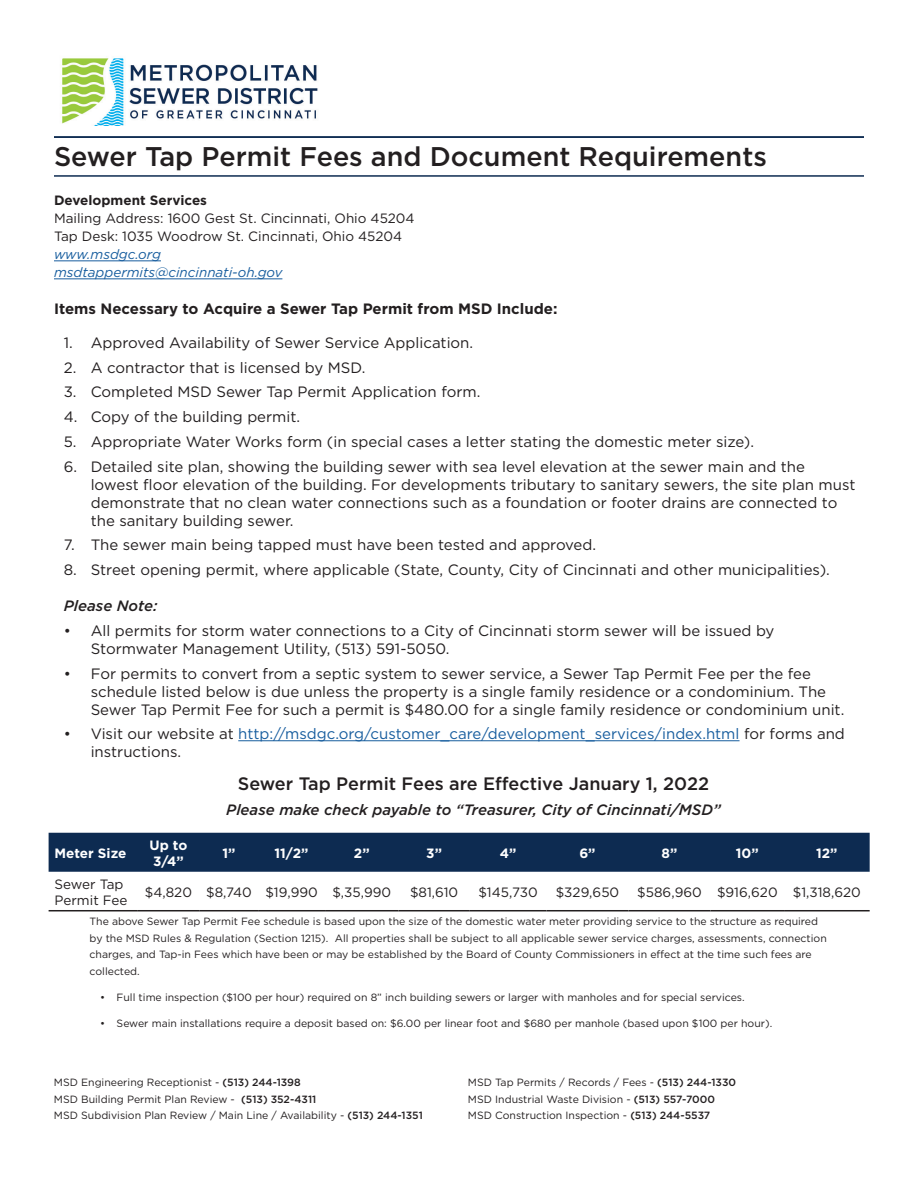
<style>
.page{position:relative;width:918px;height:1188px;background:#fff}
.page>*{position:absolute;margin:0;border:0;box-sizing:border-box;transform-origin:0 0}
.t1{font:500 27px "Gotham";color:#231f20}
.t2{font:500 18px "Gotham";color:#231f20}
.t3{font:15px/18px "Gotham";color:#231f20}
.t4{font:15px/18px "Gotham";color:#175d9e}
.t5{font:italic 500 15px "Gotham";color:#231f20}
.t6{font:700 15px "Gotham";color:#231f20}
.t7{font:13.5px/18px "Gotham";color:#231f20}
.t8{font:italic 13.5px/18px "Gotham";color:#175d9e}
.t9{font:700 13.5px/16.2px "Gotham";color:#fff}
.t10{font:700 13.5px "Gotham";color:#231f20}
.t11{font:10.5px/16.5px "Gotham";color:#231f20}
.s1{color:#231f20}
.s2{font-weight:500}
</style>
<div class="page">
<hr style="left:54px;top:175px;width:810px;height:2px;background:#0d2b51">
<img style="left:62px;top:58px;width:256px;height:67px">
<hr style="left:54px;top:261px;width:107px;height:1px;background:#175d9e">
<hr style="left:54px;top:279px;width:228px;height:1px;background:#175d9e">
<hr style="left:54px;top:136px;width:810px;height:2px;background:#0d2b51">
<hr style="left:238px;top:740px;width:502px;height:1px;background:#175d9e">
<div style="left:49px;top:833px;width:821px;height:39px;background:#0d2b51"></div>
<hr style="left:49px;top:910px;width:88px;height:1px;background:#231f20">
<hr style="left:137px;top:910px;width:63px;height:1px;background:#231f20">
<hr style="left:200px;top:910px;width:58px;height:1px;background:#231f20">
<hr style="left:258px;top:910px;width:67px;height:1px;background:#231f20">
<hr style="left:325px;top:910px;width:74px;height:1px;background:#231f20">
<hr style="left:399px;top:910px;width:71px;height:1px;background:#231f20">
<hr style="left:470px;top:910px;width:76px;height:1px;background:#231f20">
<hr style="left:546px;top:910px;width:83px;height:1px;background:#231f20">
<hr style="left:628px;top:910px;width:83px;height:1px;background:#231f20">
<hr style="left:711px;top:910px;width:73px;height:1px;background:#231f20">
<hr style="left:784px;top:910px;width:86px;height:1px;background:#231f20">
<h1 class="t1" style="left:54px;top:139px;width:714px">Sewer Tap Permit Fees and Document Requirements</h1>
<p class="t10" style="left:54px;top:192px;width:155px">Development Services</p>
<p class="t7" style="left:54px;top:209px;width:362px">Mailing Address: 1600 Gest St. Cincinnati, Ohio 45204<br>Tap Desk: 1035 Woodrow St. Cincinnati, Ohio 45204</p>
<p class="t8" style="left:54px;top:245px;width:230px">www.msdgc.org msdtappermits@cincinnati-oh.gov</p>
<p class="t6" style="left:54px;top:299px;width:505px">Items Necessary to Acquire a Sewer Tap Permit from MSD Include:</p>
<p class="t3" style="left:64px;top:333px;width:411px">1. Approved Availability of Sewer Service Application.</p>
<p class="t3" style="left:64px;top:358px;width:303px">2. A contractor that is licensed by MSD.</p>
<p class="t3" style="left:64px;top:383px;width:418px">3. Completed MSD Sewer Tap Permit Application form.</p>
<p class="t3" style="left:64px;top:407px;width:238px">4. Copy of the building permit.</p>
<p class="t3" style="left:64px;top:432px;width:692px">5. Appropriate Water Works form (in special cases a letter stating the domestic meter size).</p>
<p class="t3" style="left:91px;top:457px;width:766px;text-indent:-27px">6. Detailed site plan, showing the building sewer with sea level elevation at the sewer main and the lowest floor elevation of the building. For developments tributary to sanitary sewers, the site plan must demonstrate that no clean water connections such as a foundation or footer drains are connected to the sanitary building sewer.</p>
<p class="t3" style="left:64px;top:536px;width:534px">7. The sewer main being tapped must have been tested and approved.</p>
<p class="t3" style="left:64px;top:560px;width:768px">8. Street opening permit, where applicable (State, County, City of Cincinnati and other municipalities).</p>
<p class="t5" style="left:64px;top:596px;width:95px">Please Note:</p>
<p class="t3" style="left:91px;top:621px;width:685px;text-indent:-27px">• All permits for storm water connections to a City of Cincinnati storm sewer will be issued by<br>Stormwater Management Utility, (513) 591-5050.</p>
<p class="t3" style="left:91px;top:664px;width:755px;text-indent:-27px">• For permits to convert from a septic system to sewer service, a Sewer Tap Permit Fee per the fee schedule listed below is due unless the property is a single family residence or a condominium. The<br>Sewer Tap Permit Fee for such a permit is $480.00 for a single family residence or condominium unit.</p>
<p class="t4" style="left:91px;top:725px;width:756px;text-indent:-27px"><span class="s1">• Visit our website at</span> http://msdgc.org/customer_care/development_services/index.html <span class="s1">for forms and instructions.</span></p>
<p class="t2" style="left:238px;top:772px;width:473px">Sewer Tap Permit Fees are Effective January 1, 2022</p>
<p class="t5" style="left:226px;top:800px;width:496px">Please make check payable to “Treasurer, City of Cincinnati/MSD”</p>
<p class="t9" style="left:55px;top:845px;width:73px">Meter Size</p>
<p class="t9" style="left:150px;top:837px;width:39px">Up to<br>3/4”</p>
<p class="t9" style="left:222px;top:845px;width:14px">1”</p>
<p class="t9" style="left:275px;top:845px;width:35px">11/2”</p>
<p class="t9" style="left:354px;top:845px;width:17px">2”</p>
<p class="t9" style="left:426px;top:845px;width:17px">3”</p>
<p class="t9" style="left:500px;top:845px;width:18px">4”</p>
<p class="t9" style="left:579px;top:845px;width:18px">6”</p>
<p class="t9" style="left:662px;top:845px;width:17px">8”</p>
<p class="t9" style="left:736px;top:845px;width:24px">10”</p>
<p class="t9" style="left:816px;top:845px;width:23px">12”</p>
<p class="t7" style="left:55px;top:875px;width:74px;line-height:16.2px">Sewer Tap<br>Permit Fee</p>
<p class="t7" style="left:145px;top:883px;width:248px">$4,820 $8,740 $19,990 $,35,990</p>
<p class="t7" style="left:410px;top:883px;width:50px">$81,610</p>
<p class="t7" style="left:478px;top:883px;width:61px">$145,730</p>
<p class="t7" style="left:556px;top:883px;width:65px">$329,650</p>
<p class="t7" style="left:637px;top:883px;width:225px">$586,960 $916,620 $1,318,620</p>
<p class="t11" style="left:90px;top:913px;width:739px">The above Sewer Tap Permit Fee schedule is based upon the size of the domestic water meter providing service to the structure as required by the MSD Rules &amp; Regulation (Section 1215). All properties shall be subject to all applicable sewer service charges, assessments, connection charges, and Tap-in Fees which have been or may be established by the Board of County Commissioners in effect at the time such fees are collected.</p>
<p class="t11" style="left:100px;top:989px;width:646px">• Full time inspection ($100 per hour) required on 8” inch building sewers or larger with manholes and for special services.</p>
<p class="t11" style="left:100px;top:1015px;width:674px">• Sewer main installations require a deposit based on: $6.00 per linear foot and $680 per manhole (based upon $100 per hour).</p>
<p class="t11" style="left:54px;top:1074px;width:370px">MSD Engineering Receptionist - <span class="s2">(513) 244-1398<br></span>MSD Building Permit Plan Review - <span class="s2">(513) 352-4311<br></span>MSD Subdivision Plan Review / Main Line / Availability - <span class="s2">(513) 244-1351</span></p>
<p class="t11" style="left:468px;top:1074px;width:270px">MSD Tap Permits / Records / Fees - <span class="s2">(513) 244-1330<br></span>MSD Industrial Waste Division - <span class="s2">(513) 557-7000<br></span>MSD Construction Inspection - <span class="s2">(513) 244-5537</span></p>
</div>
